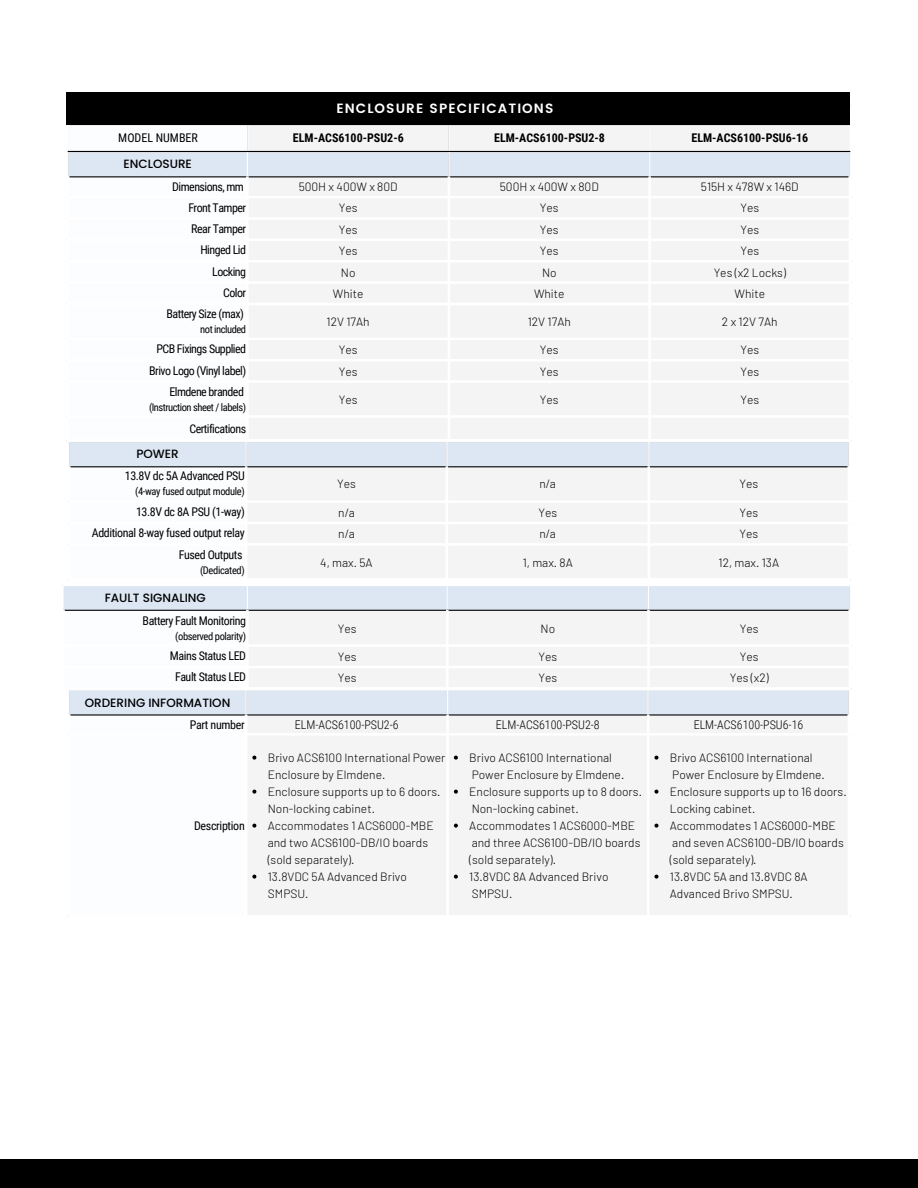
<style>
.page{position:relative;width:918px;height:1188px;background:#fff}
.page>*{position:absolute;margin:0;border:0;box-sizing:border-box;transform-origin:0 0}
.t1{font:600 13.35px "Poppins";letter-spacing:.08em;color:#fff}
.t2{font:300 12px/17px "Barlow";color:#000}
.t3{font:12px "Roboto Condensed";letter-spacing:-.04em;color:#000}
.t4{font:700 12px "Roboto Condensed";color:#000}
.t5{font:300 12px "Roboto Condensed";color:#000}
.t6{font:500 12px "Poppins";color:#000}
.t7{font:12px "Roboto Condensed";color:#000}
.t8{font:10.5px "Roboto Condensed";letter-spacing:-.04em;color:#000}
</style>
<div class="page">
<div style="left:249px;top:177px;width:600px;height:262px;background:#f4f4f4"></div>
<hr style="left:448px;top:176px;width:2px;height:263px;background:#fff">
<hr style="left:648px;top:176px;width:3px;height:263px;background:#fff">
<hr style="left:67px;top:196px;width:784px;height:2px;background:#fff">
<hr style="left:67px;top:217px;width:784px;height:3px;background:#fff">
<hr style="left:67px;top:239px;width:784px;height:2px;background:#fff">
<hr style="left:67px;top:260px;width:784px;height:3px;background:#fff">
<hr style="left:67px;top:281px;width:784px;height:3px;background:#fff">
<hr style="left:67px;top:303px;width:784px;height:2px;background:#fff">
<hr style="left:67px;top:338px;width:784px;height:2px;background:#fff">
<hr style="left:67px;top:359px;width:784px;height:3px;background:#fff">
<hr style="left:67px;top:380px;width:784px;height:3px;background:#fff">
<hr style="left:67px;top:415px;width:784px;height:3px;background:#fff">
<svg style="left:68px;top:125px;width:782px;height:52px"></svg>
<hr style="left:68px;top:106px;width:1px;height:45px;background:#fff">
<hr style="left:247px;top:106px;width:1px;height:45px;background:#fff">
<hr style="left:448px;top:106px;width:2px;height:45px;background:#fff">
<hr style="left:650px;top:106px;width:1px;height:45px;background:#fff">
<hr style="left:849px;top:106px;width:1px;height:45px;background:#fff">
<hr style="left:69px;top:124px;width:780px;height:1px;background:#000">
<hr style="left:68px;top:151px;width:782px;height:1px;background:#000">
<div style="left:66px;top:92px;width:784px;height:32px;background:#000"></div>
<svg style="left:63px;top:442px;width:787px;height:475px"></svg>
<hr style="left:848px;top:691px;width:2px;height:23px;background:#fff">
<hr style="left:68px;top:690px;width:782px;height:1px;background:#fff">
<hr style="left:70px;top:714px;width:778px;height:2px;background:#000">
<hr style="left:68px;top:714px;width:2px;height:201px;background:#fff">
<hr style="left:245px;top:714px;width:2px;height:201px;background:#fff">
<hr style="left:446px;top:714px;width:3px;height:201px;background:#fff">
<hr style="left:647px;top:714px;width:2px;height:201px;background:#fff">
<hr style="left:848px;top:714px;width:2px;height:201px;background:#fff">
<hr style="left:68px;top:733px;width:782px;height:3px;background:#fff">
<hr style="left:68px;top:915px;width:782px;height:3px;background:#fff">
<div style="left:0;top:1159px;width:918px;height:29px;background:#000"></div>
<p class="t1" style="left:336px;top:101px;width:218px">ENCLOSURE SPECIFICATIONS</p>
<p class="t7" style="left:118px;top:131px;width:81px">MODEL NUMBER</p>
<p class="t4" style="left:293px;top:131px;width:112px">ELM-ACS6100-PSU2-6</p>
<p class="t4" style="left:494px;top:131px;width:112px">ELM-ACS6100-PSU2-8</p>
<p class="t4" style="left:692px;top:131px;width:118px">ELM-ACS6100-PSU6-16</p>
<p class="t6" style="left:124px;top:156px;width:70px">ENCLOSURE</p>
<p class="t3" style="left:172px;top:179px;width:73px">Dimensions, mm</p>
<p class="t2" style="left:299px;top:178px;width:100px">500H x 400W x 80D</p>
<p class="t2" style="left:500px;top:178px;width:100px">500H x 400W x 80D</p>
<p class="t2" style="left:701px;top:178px;width:99px">515H x 478W x 146D</p>
<p class="t3" style="left:188px;top:200px;width:59px">Front Tamper</p>
<p class="t2" style="left:339px;top:199px;width:20px">Yes</p>
<p class="t2" style="left:540px;top:199px;width:20px">Yes</p>
<p class="t2" style="left:740px;top:199px;width:20px">Yes</p>
<p class="t3" style="left:191px;top:222px;width:56px">Rear Tamper</p>
<p class="t2" style="left:339px;top:220px;width:20px">Yes</p>
<p class="t2" style="left:540px;top:220px;width:20px">Yes</p>
<p class="t2" style="left:740px;top:220px;width:20px">Yes</p>
<p class="t3" style="left:200px;top:243px;width:47px">Hinged Lid</p>
<p class="t2" style="left:339px;top:242px;width:20px">Yes</p>
<p class="t2" style="left:540px;top:242px;width:20px">Yes</p>
<p class="t2" style="left:740px;top:242px;width:20px">Yes</p>
<p class="t3" style="left:212px;top:265px;width:35px">Locking</p>
<p class="t2" style="left:341px;top:263px;width:16px">No</p>
<p class="t2" style="left:542px;top:263px;width:16px">No</p>
<p class="t2" style="left:714px;top:263px;width:74px">Yes (x2 Locks)</p>
<p class="t3" style="left:223px;top:286px;width:25px">Color</p>
<p class="t2" style="left:333px;top:285px;width:32px">White</p>
<p class="t2" style="left:534px;top:285px;width:32px">White</p>
<p class="t2" style="left:735px;top:285px;width:32px">White</p>
<p class="t3" style="left:167px;top:307px;width:79px">Battery Size (max)</p>
<p class="t8" style="left:200px;top:323px;width:47px">not included</p>
<p class="t2" style="left:327px;top:313px;width:45px">12V 17Ah</p>
<p class="t2" style="left:528px;top:313px;width:45px">12V 17Ah</p>
<p class="t2" style="left:722px;top:313px;width:57px">2 x 12V 7Ah</p>
<p class="t3" style="left:156px;top:342px;width:91px">PCB Fixings Supplied</p>
<p class="t2" style="left:339px;top:341px;width:20px">Yes</p>
<p class="t2" style="left:540px;top:341px;width:20px">Yes</p>
<p class="t2" style="left:740px;top:341px;width:20px">Yes</p>
<p class="t3" style="left:149px;top:364px;width:98px">Brivo Logo (Vinyl label)</p>
<p class="t2" style="left:339px;top:362px;width:20px">Yes</p>
<p class="t2" style="left:540px;top:362px;width:20px">Yes</p>
<p class="t2" style="left:740px;top:362px;width:20px">Yes</p>
<p class="t3" style="left:169px;top:385px;width:76px">Elmdene branded</p>
<p class="t8" style="left:149px;top:401px;width:99px">(Instruction sheet / labels)</p>
<p class="t2" style="left:339px;top:391px;width:20px">Yes</p>
<p class="t2" style="left:540px;top:391px;width:20px">Yes</p>
<p class="t2" style="left:740px;top:391px;width:20px">Yes</p>
<p class="t3" style="left:189px;top:422px;width:58px">Certifications</p>
<p class="t6" style="left:136px;top:446px;width:44px">POWER</p>
<p class="t3" style="left:125px;top:469px;width:122px">13.8V dc 5A Advanced PSU</p>
<p class="t8" style="left:135px;top:486px;width:111px">(4-way fused output module)</p>
<p class="t2" style="left:337px;top:475px;width:20px">Yes</p>
<p class="t2" style="left:540px;top:475px;width:18px">n/a</p>
<p class="t2" style="left:739px;top:475px;width:20px">Yes</p>
<p class="t3" style="left:136px;top:505px;width:110px">13.8V dc 8A PSU (1-way)</p>
<p class="t2" style="left:338px;top:504px;width:18px">n/a</p>
<p class="t2" style="left:538px;top:504px;width:20px">Yes</p>
<p class="t2" style="left:739px;top:504px;width:20px">Yes</p>
<p class="t3" style="left:92px;top:526px;width:155px">Additional 8-way fused output relay</p>
<p class="t2" style="left:338px;top:525px;width:18px">n/a</p>
<p class="t2" style="left:540px;top:525px;width:18px">n/a</p>
<p class="t2" style="left:739px;top:525px;width:20px">Yes</p>
<p class="t3" style="left:179px;top:548px;width:65px">Fused Outputs</p>
<p class="t8" style="left:200px;top:564px;width:46px">(Dedicated)</p>
<p class="t2" style="left:320px;top:553px;width:54px">4, max. 5A</p>
<p class="t2" style="left:523px;top:553px;width:52px">1, max. 8A</p>
<p class="t2" style="left:719px;top:553px;width:62px">12, max. 13A</p>
<p class="t6" style="left:105px;top:589px;width:103px">FAULT SIGNALING</p>
<p class="t3" style="left:143px;top:614px;width:105px">Battery Fault Monitoring</p>
<p class="t8" style="left:175px;top:630px;width:72px">(observed polarity)</p>
<p class="t2" style="left:338px;top:619px;width:20px">Yes</p>
<p class="t2" style="left:541px;top:619px;width:16px">No</p>
<p class="t2" style="left:740px;top:619px;width:20px">Yes</p>
<p class="t3" style="left:170px;top:649px;width:78px">Mains Status LED</p>
<p class="t2" style="left:338px;top:648px;width:20px">Yes</p>
<p class="t2" style="left:539px;top:648px;width:20px">Yes</p>
<p class="t2" style="left:740px;top:648px;width:20px">Yes</p>
<p class="t3" style="left:175px;top:670px;width:73px">Fault Status LED</p>
<p class="t2" style="left:338px;top:669px;width:20px">Yes</p>
<p class="t2" style="left:539px;top:669px;width:20px">Yes</p>
<p class="t2" style="left:730px;top:669px;width:40px">Yes (x2)</p>
<p class="t6" style="left:85px;top:694px;width:147px">ORDERING INFORMATION</p>
<p class="t3" style="left:190px;top:717px;width:57px">Part number</p>
<p class="t5" style="left:295px;top:717px;width:105px">ELM-ACS6100-PSU2-6</p>
<p class="t5" style="left:496px;top:717px;width:105px">ELM-ACS6100-PSU2-8</p>
<p class="t5" style="left:694px;top:717px;width:111px">ELM-ACS6100-PSU6-16</p>
<p class="t3" style="left:194px;top:818px;width:52px">Description</p>
<p class="t2" style="left:268px;top:748px;width:179px">Brivo ACS6100 International Power<br>Enclosure by Elmdene.<br>Enclosure supports up to 6 doors.<br>Non-locking cabinet.<br>Accommodates 1 ACS6000-MBE and two ACS6100-DB/IO boards (sold separately).<br>13.8VDC 5A Advanced Brivo<br>SMPSU.</p>
<p class="t2" style="left:469px;top:748px;width:174px">Brivo ACS6100 International<br>Power Enclosure by Elmdene.<br>Enclosure supports up to 8 doors.<br>Non-locking cabinet.<br>Accommodates 1 ACS6000-MBE and three ACS6100-DB/IO boards (sold separately).<br>13.8VDC 8A Advanced Brivo<br>SMPSU.</p>
<p class="t2" style="left:670px;top:748px;width:178px">Brivo ACS6100 International<br>Power Enclosure by Elmdene.<br>Enclosure supports up to 16 doors.<br>Locking cabinet.<br>Accommodates 1 ACS6000-MBE and seven ACS6100-DB/IO boards (sold separately).<br>13.8VDC 5A and 13.8VDC 8A<br>Advanced Brivo SMPSU.</p>
</div>
